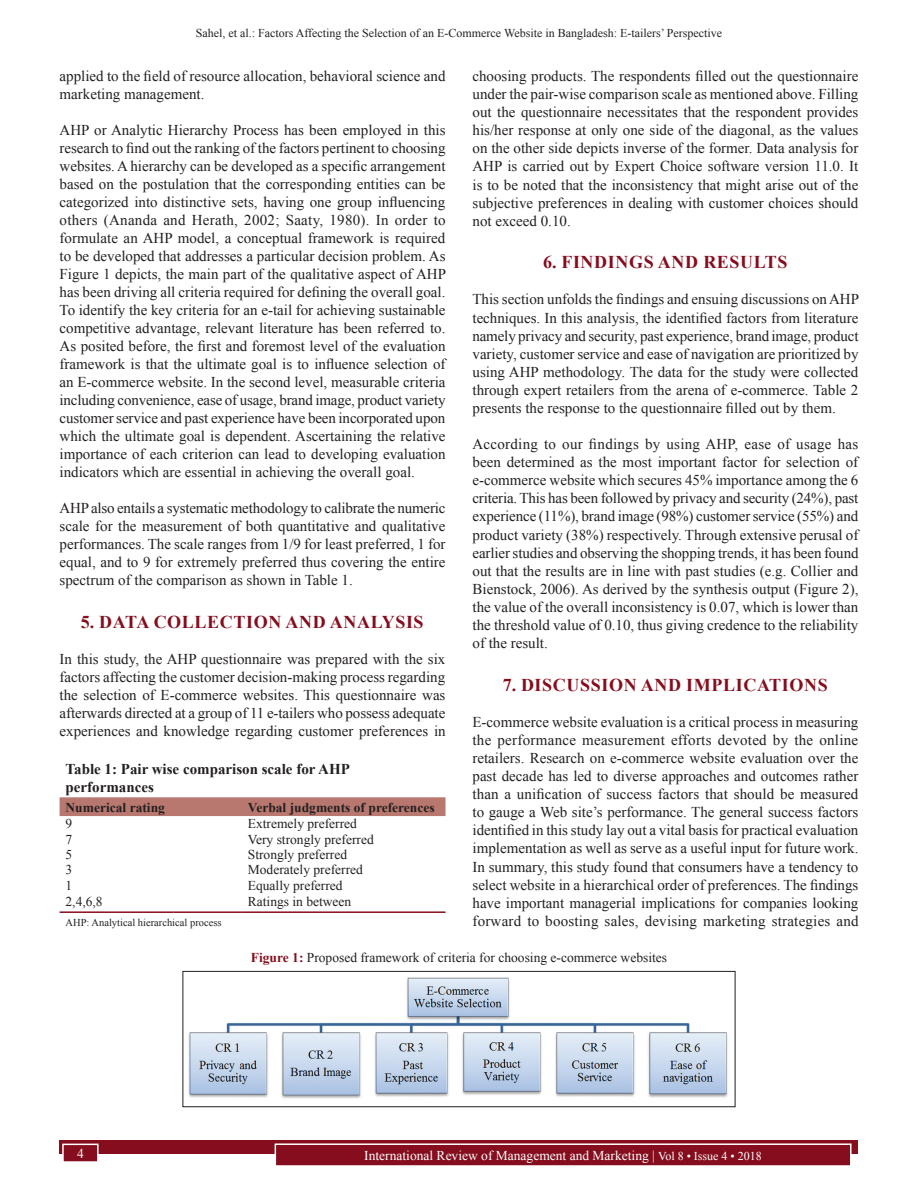
<style>
.page{position:relative;width:918px;height:1188px;background:#fff}
.page>*{position:absolute;margin:0;border:0;box-sizing:border-box;transform-origin:0 0}
.t1{font:700 18px "Times New Roman";letter-spacing:.035em;color:#850d1d}
.TX{font:15px/18.1px "Times New Roman";color:#231f20;text-align:justify}
.TT{font:700 15px/18px "Times New Roman";color:#231f20}
.TB{font:13.5px "Times New Roman";color:#231f20}
.FGC{font:13.5px "Times New Roman";color:#231f20}
.t2{font:13.5px "Times New Roman";color:#fff}
.TCH{font:700 13.5px "Times New Roman";color:#231f20}
.TBL{font:13.5px "Times New Roman";color:#231f20}
.t3{font:12px "Times New Roman";color:#231f20}
.TFN{font:10.5px "Times New Roman";color:#231f20}
.s1{font-weight:700;color:#850d1d}
.s2{font-size:12px}
</style>
<div class="page">
<div style="left:60px;top:1140px;width:798px;height:13px;background:#850d1d"></div>
<div style="left:275px;top:1144px;width:576px;height:22px;background:#850d1d"></div>
<div style="left:275px;top:1143px;width:577px;height:24px;border:2px solid #fff"></div>
<div style="left:63px;top:1144px;width:35px;height:18px;background:#850d1d"></div>
<div style="left:62px;top:1144px;width:37px;height:19px;border:2px solid #fff"></div>
<div style="left:60px;top:797px;width:386px;height:19px;background:#b8786f"></div>
<hr style="left:60px;top:911px;width:113px;height:2px;background:#850d1d">
<hr style="left:173px;top:911px;width:69px;height:2px;background:#850d1d">
<hr style="left:242px;top:911px;width:204px;height:2px;background:#850d1d">
<img style="left:188px;top:977px;width:540px;height:122px">
<div style="left:183px;top:971px;width:552px;height:136px;border:1px solid #231f20"></div>
<p class="t3" style="left:196px;top:25px;width:528px">Sahel, et al.: Factors Affecting the Selection of an E-Commerce Website in Bangladesh: E-tailers’ Perspective</p>
<p class="TX" style="left:60px;top:66px;width:387px">applied to the field of resource allocation, behavioral science and marketing management.</p>
<p class="TX" style="left:60px;top:120px;width:388px">AHP or Analytic Hierarchy Process has been employed in this research to find out the ranking of the factors pertinent to choosing websites. A hierarchy can be developed as a specific arrangement based on the postulation that the corresponding entities can be categorized into distinctive sets, having one group influencing others (Ananda and Herath, 2002; Saaty, 1980). In order to formulate an AHP model, a conceptual framework is required to be developed that addresses a particular decision problem. As Figure 1 depicts, the main part of the qualitative aspect of AHP has been driving all criteria required for defining the overall goal.<br>To identify the key criteria for an e-tail for achieving sustainable competitive advantage, relevant literature has been referred to.<br>As posited before, the first and foremost level of the evaluation framework is that the ultimate goal is to influence selection of an E-commerce website. In the second level, measurable criteria including convenience, ease of usage, brand image, product variety customer service and past experience have been incorporated upon which the ultimate goal is dependent. Ascertaining the relative importance of each criterion can lead to developing evaluation indicators which are essential in achieving the overall goal.</p>
<p class="TX" style="left:60px;top:498px;width:388px">AHP also entails a systematic methodology to calibrate the numeric scale for the measurement of both quantitative and qualitative performances. The scale ranges from 1/9 for least preferred, 1 for equal, and to 9 for extremely preferred thus covering the entire spectrum of the comparison as shown in Table 1.</p>
<h1 class="t1" style="left:81px;top:609px;width:344px">5. DATA COLLECTION AND ANALYSIS</h1>
<p class="TX" style="left:60px;top:649px;width:388px">In this study, the AHP questionnaire was prepared with the six factors affecting the customer decision-making process regarding the selection of E-commerce websites. This questionnaire was afterwards directed at a group of 11 e-tailers who possess adequate experiences and knowledge regarding customer preferences in</p>
<p class="TX" style="left:472px;top:66px;width:387px">choosing products. The respondents filled out the questionnaire under the pair-wise comparison scale as mentioned above. Filling out the questionnaire necessitates that the respondent provides his/her response at only one side of the diagonal, as the values on the other side depicts inverse of the former. Data analysis for AHP is carried out by Expert Choice software version 11.0. It is to be noted that the inconsistency that might arise out of the subjective preferences in dealing with customer choices should not exceed 0.10.</p>
<h1 class="t1" style="left:543px;top:249px;width:246px">6. FINDINGS AND RESULTS</h1>
<p class="TX" style="left:472px;top:290px;width:388px">This section unfolds the findings and ensuing discussions on AHP techniques. In this analysis, the identified factors from literature namely privacy and security, past experience, brand image, product variety, customer service and ease of navigation are prioritized by using AHP methodology. The data for the study were collected through expert retailers from the arena of e-commerce. Table 2 presents the response to the questionnaire filled out by them.</p>
<p class="TX" style="left:472px;top:435px;width:388px">According to our findings by using AHP, ease of usage has been determined as the most important factor for selection of e-commerce website which secures 45% importance among the 6 criteria. This has been followed by privacy and security (24%), past experience (11%), brand image (98%) customer service (55%) and product variety (38%) respectively. Through extensive perusal of earlier studies and observing the shopping trends, it has been found out that the results are in line with past studies (e.g. Collier and Bienstock, 2006). As derived by the synthesis output (Figure 2), the value of the overall inconsistency is 0.07, which is lower than the threshold value of 0.10, thus giving credence to the reliability of the result.</p>
<h1 class="t1" style="left:503px;top:672px;width:327px">7. DISCUSSION AND IMPLICATIONS</h1>
<p class="TX" style="left:472px;top:712px;width:388px">E-commerce website evaluation is a critical process in measuring the performance measurement efforts devoted by the online retailers. Research on e-commerce website evaluation over the past decade has led to diverse approaches and outcomes rather than a unification of success factors that should be measured to gauge a Web site’s performance. The general success factors identified in this study lay out a vital basis for practical evaluation implementation as well as serve as a useful input for future work.<br>In summary, this study found that consumers have a tendency to select website in a hierarchical order of preferences. The findings have important managerial implications for companies looking forward to boosting sales, devising marketing strategies and</p>
<p class="TT" style="left:66px;top:760px;width:286px">Table 1: Pair wise comparison scale for AHP performances</p>
<p class="TCH" style="left:66px;top:797px;width:101px">Numerical rating</p>
<p class="TCH" style="left:248px;top:797px;width:188px">Verbal judgments of preferences</p>
<p class="TB" style="left:66px;top:814px;width:8px">9</p>
<p class="TB" style="left:248px;top:814px;width:111px">Extremely preferred</p>
<p class="TB" style="left:66px;top:830px;width:8px">7</p>
<p class="TB" style="left:248px;top:830px;width:127px">Very strongly preferred</p>
<p class="TB" style="left:66px;top:845px;width:8px">5</p>
<p class="TB" style="left:248px;top:845px;width:101px">Strongly preferred</p>
<p class="TB" style="left:66px;top:860px;width:8px">3</p>
<p class="TB" style="left:248px;top:860px;width:117px">Moderately preferred</p>
<p class="TB" style="left:66px;top:876px;width:8px">1</p>
<p class="TB" style="left:248px;top:876px;width:96px">Equally preferred</p>
<p class="TBL" style="left:66px;top:892px;width:39px">2,4,6,8</p>
<p class="TBL" style="left:248px;top:892px;width:105px">Ratings in between</p>
<p class="TFN" style="left:66px;top:915px;width:158px">AHP: Analytical hierarchical process</p>
<p class="FGC" style="left:251px;top:948px;width:418px"><span class="s1">Figure 1:</span> Proposed framework of criteria for choosing e-commerce websites</p>
<p class="t2" style="left:77px;top:1144px;width:8px">4</p>
<p class="t2" style="left:364px;top:1146px;width:399px">International Review of Management and Marketing | <span class="s2">Vol 8 • Issue 4 • 2018</span></p>
</div>
